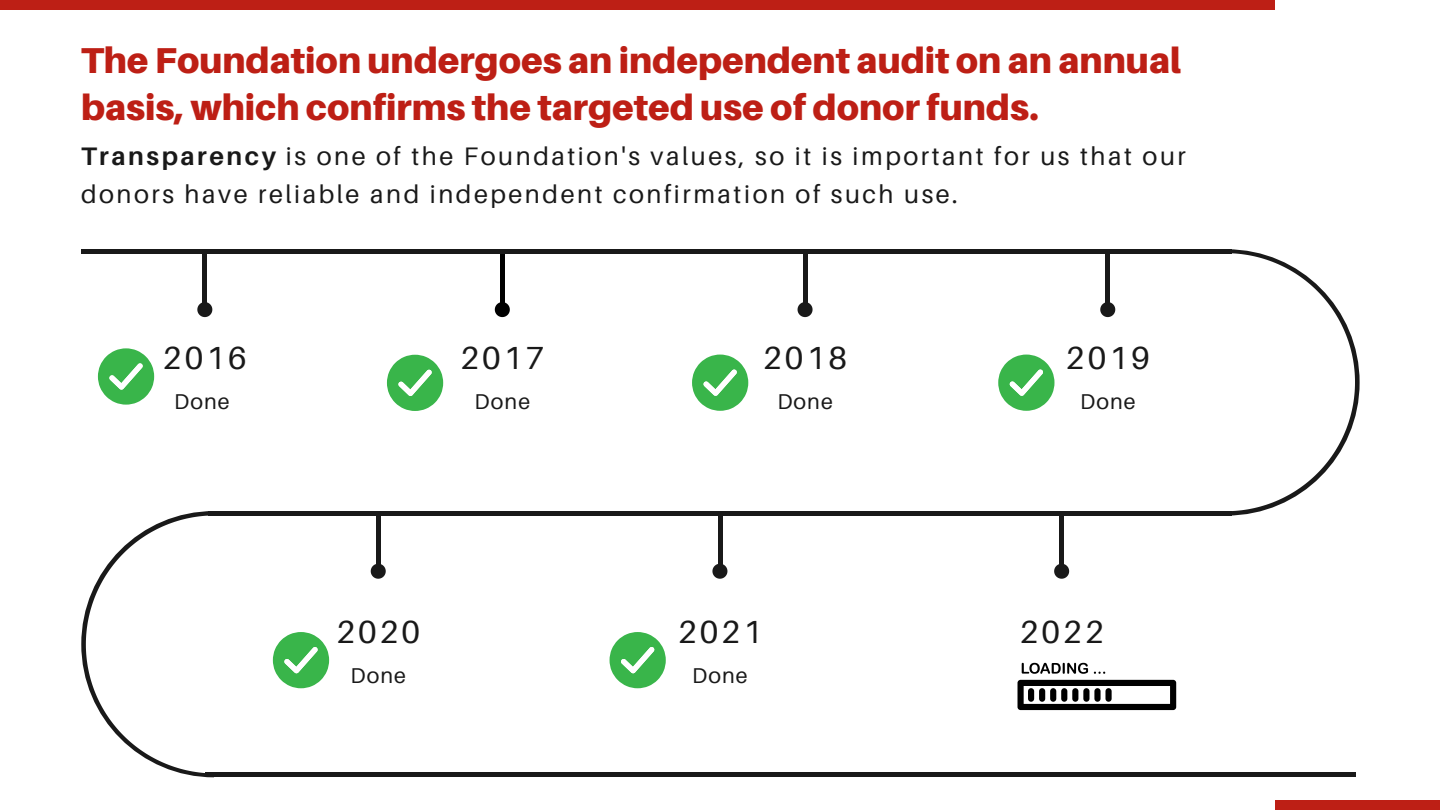
<style>
.page{position:relative;width:1440px;height:810px;background:#fff}
.page>*{position:absolute;margin:0;border:0;box-sizing:border-box;transform-origin:0 0}
.t1{font:900 36px/46.5px "Aileron";color:#bd1f15}
.t2{font:32px "Aileron";letter-spacing:.1em;color:#191919}
.t3{font:25.3px/37.5px "Aileron";letter-spacing:.1em;color:#191919}
.t4{font:21.5px "Aileron";letter-spacing:.05em;color:#191919}
.s1{font-weight:700}
</style>
<div class="page">
<hr style="left:803px;top:249px;width:4px;height:60px;background:#191919">
<svg style="left:798px;top:302px;width:15px;height:15px"></svg>
<svg style="left:1232px;top:249px;width:128px;height:267px"></svg>
<svg style="left:1105px;top:253px;width:250px;height:258px"></svg>
<hr style="left:1106px;top:249px;width:4px;height:60px;background:#191919">
<svg style="left:1100px;top:302px;width:15px;height:15px"></svg>
<div style="left:376px;top:511px;width:5px;height:60px;background:#191919"></div>
<svg style="left:371px;top:564px;width:15px;height:15px"></svg>
<hr style="left:718px;top:511px;width:4px;height:60px;background:#191919">
<svg style="left:712px;top:564px;width:15px;height:15px"></svg>
<hr style="left:1060px;top:511px;width:4px;height:60px;background:#191919">
<svg style="left:1054px;top:564px;width:15px;height:15px"></svg>
<svg style="left:81px;top:511px;width:127px;height:266px"></svg>
<svg style="left:86px;top:515px;width:258px;height:258px"></svg>
<hr style="left:205px;top:773px;width:1150px;height:4px;background:#191919">
<div style="left:208px;top:511px;width:1024px;height:5px;background:#191919"></div>
<div style="left:1275px;top:800px;width:165px;height:10px;background:#bd1f15"></div>
<div style="left:0;top:0;width:1275px;height:10px;background:#bd1f15"></div>
<hr style="left:203px;top:249px;width:4px;height:60px;background:#191919">
<svg style="left:197px;top:302px;width:15px;height:15px"></svg>
<div style="left:500px;top:249px;width:5px;height:60px;background:#000"></div>
<svg style="left:495px;top:302px;width:15px;height:15px"></svg>
<div style="left:81px;top:249px;width:1151px;height:5px;background:#191919"></div>
<svg style="left:98px;top:348px;width:56px;height:57px"></svg>
<svg style="left:387px;top:355px;width:56px;height:56px"></svg>
<svg style="left:692px;top:355px;width:56px;height:56px"></svg>
<svg style="left:998px;top:355px;width:56px;height:56px"></svg>
<svg style="left:273px;top:632px;width:56px;height:56px"></svg>
<svg style="left:610px;top:632px;width:56px;height:56px"></svg>
<svg style="left:1018px;top:680px;width:158px;height:30px"></svg>
<svg style="left:1022px;top:663px;width:66px;height:11px"></svg>
<svg style="left:1094px;top:672px;width:11px;height:2px"></svg>
<div style="left:1028px;top:688px;width:6px;height:14px;background:#000;border-radius:3px"></div>
<div style="left:1039px;top:688px;width:6px;height:14px;background:#000;border-radius:3px"></div>
<div style="left:1050px;top:688px;width:6px;height:14px;background:#000;border-radius:3px"></div>
<div style="left:1061px;top:688px;width:6px;height:14px;background:#000;border-radius:3px"></div>
<div style="left:1072px;top:688px;width:6px;height:14px;background:#000;border-radius:3px"></div>
<div style="left:1083px;top:688px;width:7px;height:14px;background:#000;border-radius:3px"></div>
<div style="left:1094px;top:688px;width:7px;height:14px;background:#000;border-radius:3px"></div>
<div style="left:1105px;top:688px;width:7px;height:14px;background:#000;border-radius:3px"></div>
<p class="t1" style="left:81px;top:37px;width:1102px">The Foundation undergoes an independent audit on an annual basis, which confirms the targeted use of donor funds.</p>
<p class="t3" style="left:81px;top:137px;width:1106px"><span class="s1">Transparency</span> is one of the Foundation's values, so it is important for us that our donors have reliable and independent confirmation of such use.</p>
<p class="t2" style="left:163px;top:338px;width:85px">2016</p>
<p class="t4" style="left:174px;top:388px;width:57px">Done</p>
<p class="t2" style="left:460px;top:338px;width:85px">2017</p>
<p class="t4" style="left:475px;top:388px;width:57px">Done</p>
<p class="t2" style="left:336px;top:612px;width:85px">2020</p>
<p class="t4" style="left:351px;top:662px;width:57px">Done</p>
<p class="t2" style="left:763px;top:338px;width:85px">2018</p>
<p class="t4" style="left:777px;top:388px;width:57px">Done</p>
<p class="t2" style="left:678px;top:612px;width:85px">2021</p>
<p class="t4" style="left:692px;top:662px;width:57px">Done</p>
<p class="t2" style="left:1066px;top:338px;width:85px">2019</p>
<p class="t4" style="left:1080px;top:388px;width:57px">Done</p>
<p class="t2" style="left:1020px;top:612px;width:85px">2022</p>
</div>
